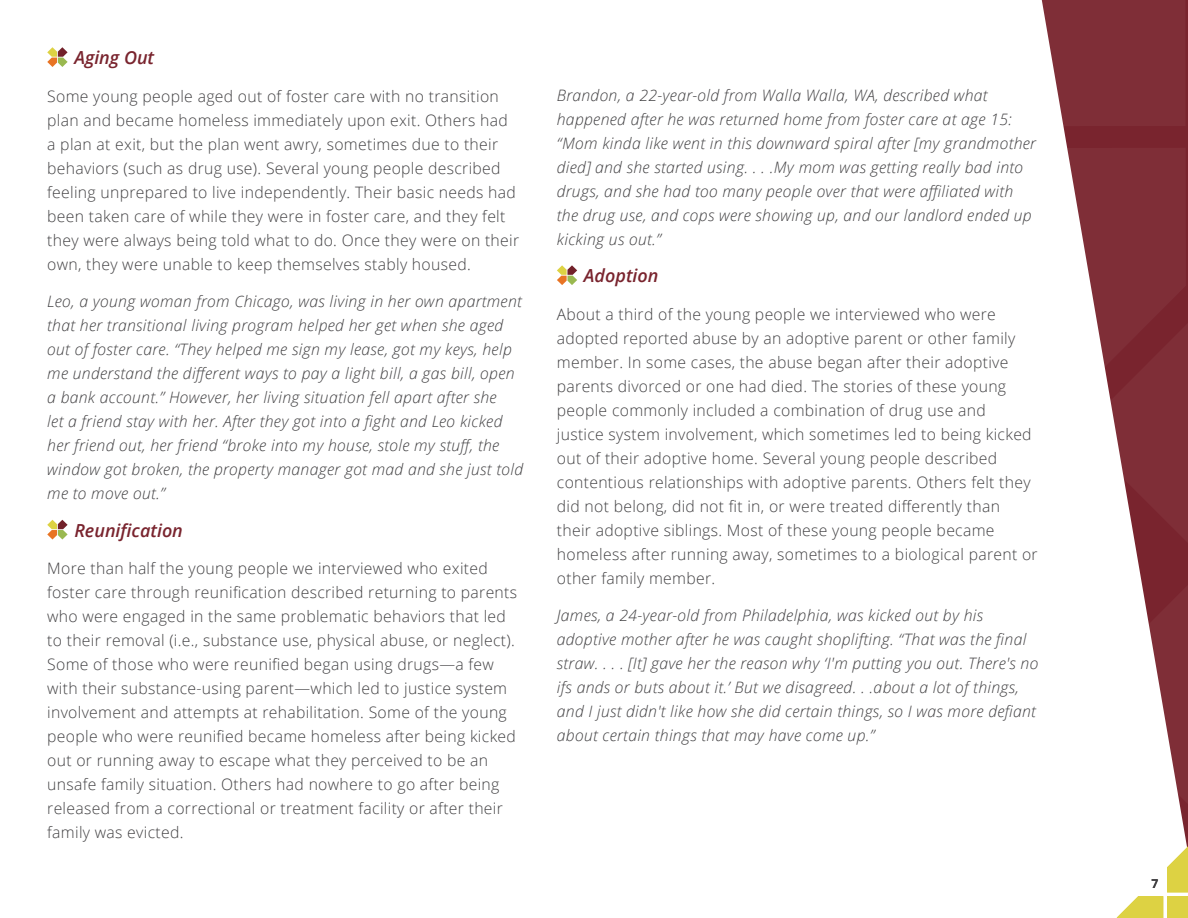
<style>
.page{position:relative;width:1188px;height:918px;background:#fff}
.page>*{position:absolute;margin:0;border:0;box-sizing:border-box;transform-origin:0 0}
.t1{font:italic 600 18px "Open Sans";color:#79242e}
.t2{font:300 15.75px/24px "Open Sans";letter-spacing:.02em;color:#414042}
.t3{font:italic 300 15.75px/24px "Open Sans";letter-spacing:.02em;color:#414042}
.t4{font:600 12px "Open Sans";color:#414042}
</style>
<div class="page">
<svg style="left:1063px;top:0;width:125px;height:918px"></svg>
<svg style="left:1063px;top:148px;width:123px;height:258px;fill:#7f2e37"></svg>
<svg style="left:1041px;top:0;width:145px;height:126px;background:#893e46"></svg>
<svg style="left:1078px;top:575px;width:110px;height:258px"></svg>
<svg style="left:1078px;top:295px;width:110px;height:258px"></svg>
<svg style="left:47px;top:47px;width:21px;height:20px"></svg>
<svg style="left:47px;top:520px;width:21px;height:20px"></svg>
<svg style="left:1117px;top:846px;width:71px;height:72px"></svg>
<svg style="left:557px;top:265px;width:20px;height:20px"></svg>
<p class="t1" style="left:74px;top:45px;width:81px">Aging Out</p>
<p class="t2" style="left:47px;top:83px;width:473px">Some young people aged out of foster care with no transition plan and became homeless immediately upon exit. Others had a plan at exit, but the plan went awry, sometimes due to their behaviors (such as drug use). Several young people described feeling unprepared to live independently. Their basic needs had been taken care of while they were in foster care, and they felt they were always being told what to do. Once they were on their own, they were unable to keep themselves stably housed.</p>
<p class="t3" style="left:47px;top:289px;width:477px">Leo, a young woman from Chicago, was living in her own apartment that her transitional living program helped her get when she aged out of foster care. “They helped me sign my lease, got my keys, help me understand the different ways to pay a light bill, a gas bill, open a bank account.” However, her living situation fell apart after she<br>let a friend stay with her. After they got into a fight and Leo kicked her friend out, her friend “broke into my house, stole my stuff, the window got broken, the property manager got mad and she just told me to move out.”</p>
<p class="t1" style="left:74px;top:518px;width:110px">Reunification</p>
<p class="t2" style="left:47px;top:556px;width:471px">More than half the young people we interviewed who exited foster care through reunification described returning to parents who were engaged in the same problematic behaviors that led to their removal (i.e., substance use, physical abuse, or neglect).<br>Some of those who were reunified began using drugs—a few with their substance-using parent—which led to justice system involvement and attempts at rehabilitation. Some of the young people who were reunified became homeless after being kicked out or running away to escape what they perceived to be an unsafe family situation. Others had nowhere to go after being released from a correctional or treatment facility or after their family was evicted.</p>
<p class="t3" style="left:557px;top:82px;width:481px">Brandon, a 22-year-old from Walla Walla, WA, described what happened after he was returned home from foster care at age 15: “Mom kinda like went in this downward spiral after [my grandmother died] and she started using. . . .My mom was getting really bad into drugs, and she had too many people over that were affiliated with the drug use, and cops were showing up, and our landlord ended up kicking us out.”</p>
<p class="t1" style="left:584px;top:263px;width:76px">Adoption</p>
<p class="t2" style="left:557px;top:301px;width:482px">About a third of the young people we interviewed who were adopted reported abuse by an adoptive parent or other family member. In some cases, the abuse began after their adoptive parents divorced or one had died. The stories of these young people commonly included a combination of drug use and<br>justice system involvement, which sometimes led to being kicked out of their adoptive home. Several young people described contentious relationships with adoptive parents. Others felt they did not belong, did not fit in, or were treated differently than their adoptive siblings. Most of these young people became homeless after running away, sometimes to a biological parent or other family member.</p>
<p class="t3" style="left:557px;top:603px;width:483px">James, a 24-year-old from Philadelphia, was kicked out by his adoptive mother after he was caught shoplifting. “That was the final straw. . . . [It] gave her the reason why ‘I'm putting you out. There's no ifs ands or buts about it.’ But we disagreed. . .about a lot of things, and I just didn't like how she did certain things, so I was more defiant about certain things that may have come up.”</p>
<p class="t4" style="left:1151px;top:876px;width:8px">7</p>
</div>
